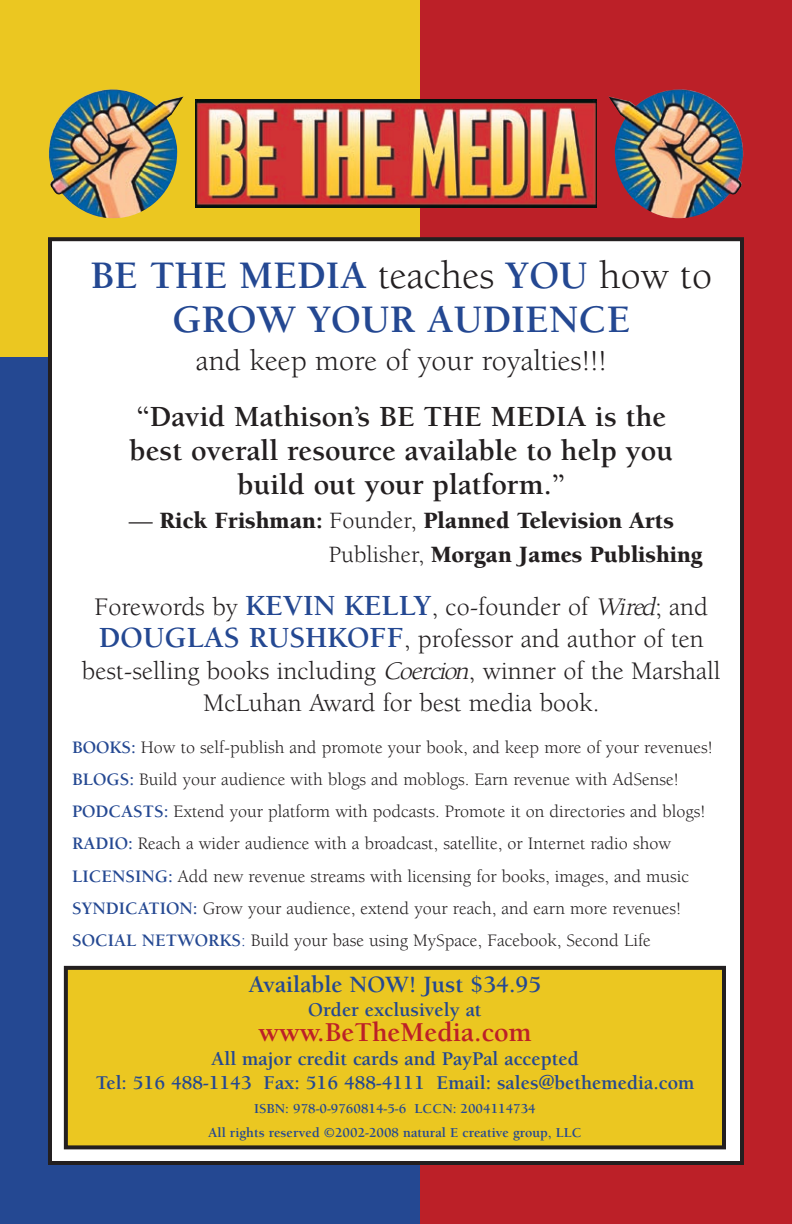
<style>
.page{position:relative;width:792px;height:1224px;background:#fff}
.page>*{position:absolute;margin:0;border:0;box-sizing:border-box;transform-origin:0 0}
.t1{font:700 40px/44px "Berkeley";color:#244892;text-align:center}
.t2{font:700 30px/34px "Berkeley";color:#231f20;text-align:center}
.t3{font:30px "Berkeley";color:#231f20}
.t4{font:700 28px "Berkeley";color:#bc2028}
.t5{font:26px/32px "Berkeley";color:#231f20;text-align:center}
.t6{font:900 24px/34px "Berkeley";color:#231f20}
.t7{font:700 24px "Berkeley";color:#244892}
.t8{font:700 20px/24px "Berkeley";color:#244892;text-align:center}
.t9{font:18px/32.2px "Berkeley";color:#231f20}
.t10{font:700 14px/24px "Berkeley";color:#244892;text-align:center}
.s1{font-weight:400;color:#231f20}
.s2{font-weight:400}
.s3{font-weight:700;font-size:30px;color:#244892}
.s4{font-style:italic}
.s5{font-weight:700;color:#244892}
.s6{color:#244892}
</style>
<div class="page">
<div style="left:0;top:0;width:480px;height:366px;background:#ebc721"></div>
<div style="left:0;top:357px;width:484px;height:867px;background:#244892"></div>
<div style="left:420px;top:0;width:372px;height:1224px;background:#bc2028"></div>
<div style="left:50px;top:239px;width:692px;height:924px;background:#fff"></div>
<div style="left:48px;top:237px;width:696px;height:928px;border:4px solid #231f20"></div>
<div style="left:66px;top:968px;width:658px;height:179px;background:#ebc721"></div>
<div style="left:64px;top:966px;width:662px;height:183px;border:4px solid #231f20"></div>
<img style="left:195px;top:100px;width:402px;height:108px">
<img style="left:49px;top:89px;width:135px;height:129px">
<img style="left:608px;top:89px;width:135px;height:129px">
<h1 class="t1" style="left:90px;top:257px;width:623px">BE THE MEDIA <span class="s1">teaches</span> YOU <span class="s1">how to<br></span>GROW YOUR AUDIENCE</h1>
<h2 class="t3" style="left:196px;top:349px;width:412px">and keep more of your royalties!!!</h2>
<h2 class="t2" style="left:130px;top:402px;width:545px">“David Mathison’s BE THE MEDIA is the best overall resource available to help you build out your platform.”</h2>
<h3 class="t6" style="left:329px;top:506px;width:375px;text-indent:-200px"><span class="s2">—</span> Rick Frishman: <span class="s2">Founder,</span> Planned Television Arts<br><span class="s2">Publisher,</span> Morgan James Publishing</h3>
<h3 class="t5" style="left:82px;top:593px;width:640px">Forewords by <span class="s3">KEVIN KELLY</span>, co-founder of <span class="s4">Wired</span>; and <span class="s3">DOUGLAS RUSHKOFF</span>, professor and author of ten best-selling books including <span class="s4">Coercion</span>, winner of the Marshall McLuhan Award for best media book.</h3>
<p class="t9" style="left:72px;top:733px;width:642px"><span class="s5">BOOKS:</span> How to self-publish and promote your book, and keep more of your revenues!<br><span class="s5">BLOGS:</span> Build your audience with blogs and moblogs. Earn revenue with AdSense!<br><span class="s5">PODCASTS:</span> Extend your platform with podcasts. Promote it on directories and blogs!<br><span class="s5">RADIO:</span> Reach a wider audience with a broadcast, satellite, or Internet radio show <span class="s5">LICENSING:</span> Add new revenue streams with licensing for books, images, and music <span class="s5">SYNDICATION:</span> Grow your audience, extend your reach, and earn more revenues!<br><span class="s5">SOCIAL NETWORKS</span><span class="s6">:</span> Build your base using MySpace, Facebook, Second Life</p>
<h3 class="t7" style="left:249px;top:975px;width:294px">Available NOW! Just $34.95</h3>
<p class="t8" style="left:308px;top:999px;width:175px">Order exclusively at</p>
<h3 class="t4" style="left:258px;top:1021px;width:275px">www.BeTheMedia.com</h3>
<p class="t8" style="left:96px;top:1048px;width:600px">All major credit cards and PayPal accepted<br>Tel: 516 488-1143 Fax: 516 488-4111 Email: sales@bethemedia.com</p>
<p class="t10" style="left:208px;top:1098px;width:375px">ISBN: 978-0-9760814-5-6 LCCN: 2004114734<br>All rights reserved ©2002-2008 natural E creative group, LLC</p>
</div>
